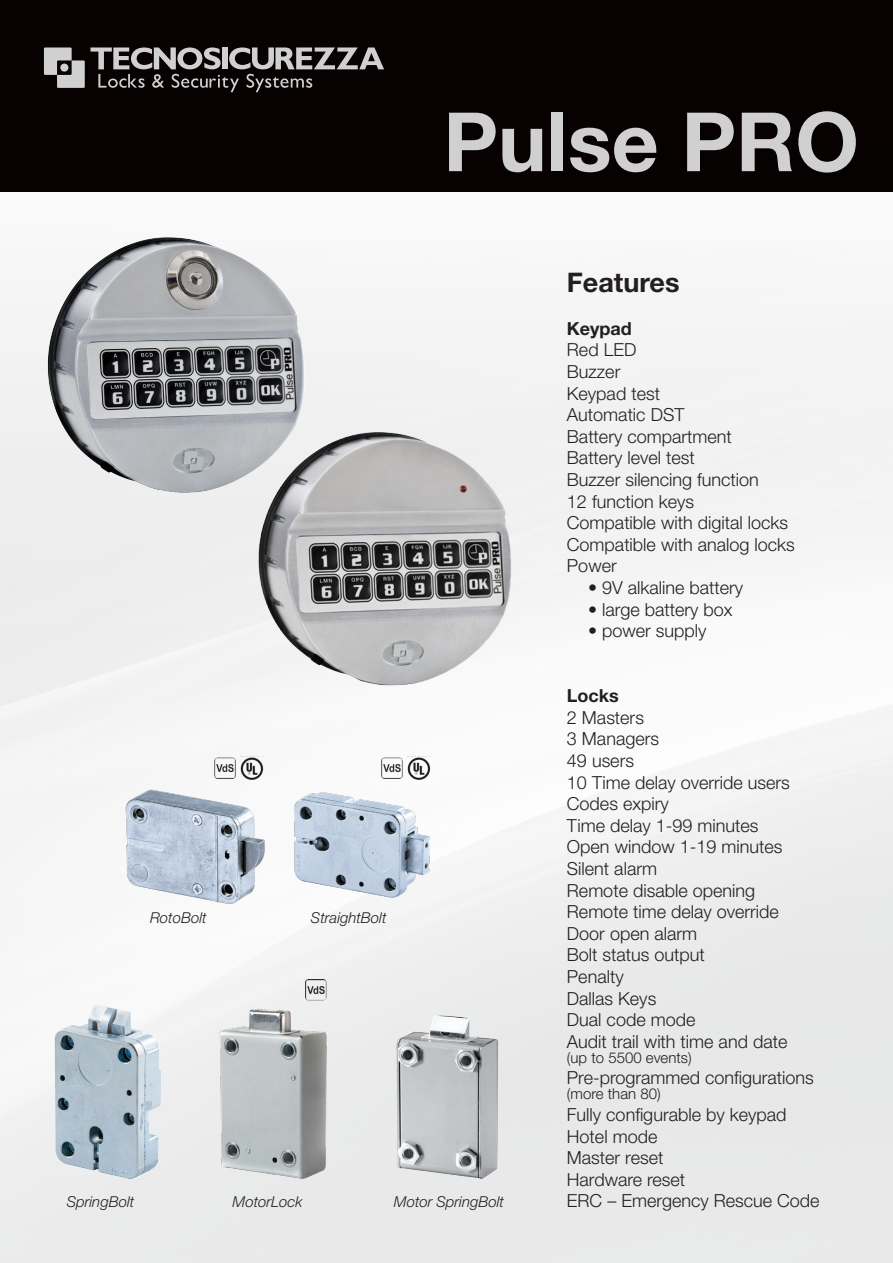
<style>
.page{position:relative;width:893px;height:1263px;background:#fff}
.page>*{position:absolute;margin:0;border:0;box-sizing:border-box;transform-origin:0 0}
.t1{font:700 81.9px "Helvetica Neue LT Std";color:#d1d0d1}
.t2{font:700 27px "Helvetica Neue LT Std";color:#231f20}
.t3{font:300 18px "Helvetica Neue LT Std";color:#231f20}
.t4{font:700 18px "Helvetica Neue LT Std";color:#231f20}
.t5{font:italic 300 15px "Helvetica Neue LT Std";color:#231f20}
.t6{font:300 15px "Helvetica Neue LT Std";color:#231f20}
</style>
<div class="page">
<img style="left:0;top:191px;width:893px;height:1072px">
<img style="left:372px;top:985px;width:148px;height:214px">
<img style="left:203px;top:981px;width:148px;height:218px">
<img style="left:34px;top:988px;width:148px;height:211px">
<img style="left:118px;top:731px;width:149px;height:185px">
<img style="left:288px;top:735px;width:148px;height:181px">
<div style="left:0;top:0;width:893px;height:191px;background:#080302"></div>
<img style="left:243px;top:426px;width:283px;height:271px">
<img style="left:40px;top:217px;width:273px;height:288px">
<svg style="left:44px;top:47px;width:340px;height:45px"></svg>
<div style="left:60px;top:64px;width:8px;height:8px;background:#d1d0d1;border-radius:50%"></div>
<img style="left:305px;top:979px;width:21px;height:21px">
<img style="left:214px;top:757px;width:53px;height:23px">
<img style="left:381px;top:757px;width:53px;height:23px">
<p class="t1" style="left:443px;top:91px;width:417px">Pulse PRO</p>
<p class="t5" style="left:150px;top:909px;width:58px">RotoBolt</p>
<p class="t5" style="left:311px;top:909px;width:77px">StraightBolt</p>
<p class="t5" style="left:67px;top:1192px;width:69px">SpringBolt</p>
<p class="t5" style="left:233px;top:1192px;width:71px">MotorLock</p>
<p class="t5" style="left:394px;top:1192px;width:112px">Motor SpringBolt</p>
<p class="t2" style="left:567px;top:265px;width:114px">Features</p>
<p class="t4" style="left:567px;top:317px;width:66px">Keypad</p>
<p class="t3" style="left:567px;top:339px;width:71px">Red LED</p>
<p class="t3" style="left:567px;top:361px;width:55px">Buzzer</p>
<p class="t3" style="left:567px;top:382px;width:95px">Keypad test</p>
<p class="t3" style="left:567px;top:404px;width:119px">Automatic DST</p>
<p class="t3" style="left:567px;top:425px;width:166px">Battery compartment</p>
<p class="t3" style="left:567px;top:447px;width:129px">Battery level test</p>
<p class="t3" style="left:567px;top:469px;width:193px">Buzzer silencing function</p>
<p class="t3" style="left:567px;top:490px;width:129px">12 function keys</p>
<p class="t3" style="left:567px;top:512px;width:223px">Compatible with digital locks</p>
<p class="t3" style="left:567px;top:533px;width:229px">Compatible with analog locks</p>
<p class="t3" style="left:567px;top:555px;width:51px">Power</p>
<p class="t3" style="left:588px;top:577px;width:157px">• 9V alkaline battery</p>
<p class="t3" style="left:588px;top:598px;width:146px">• large battery box</p>
<p class="t3" style="left:588px;top:620px;width:120px">• power supply</p>
<p class="t4" style="left:567px;top:684px;width:54px">Locks</p>
<p class="t3" style="left:567px;top:706px;width:79px">2 Masters</p>
<p class="t3" style="left:567px;top:728px;width:94px">3 Managers</p>
<p class="t3" style="left:567px;top:749px;width:69px">49 users</p>
<p class="t3" style="left:567px;top:771px;width:224px">10 Time delay override users</p>
<p class="t3" style="left:567px;top:793px;width:103px">Codes expiry</p>
<p class="t3" style="left:567px;top:814px;width:193px">Time delay 1-99 minutes</p>
<p class="t3" style="left:567px;top:836px;width:217px">Open window 1-19 minutes</p>
<p class="t3" style="left:567px;top:857px;width:92px">Silent alarm</p>
<p class="t3" style="left:567px;top:879px;width:190px">Remote disable opening</p>
<p class="t3" style="left:567px;top:901px;width:213px">Remote time delay override</p>
<p class="t3" style="left:567px;top:922px;width:132px">Door open alarm</p>
<p class="t3" style="left:567px;top:944px;width:139px">Bolt status output</p>
<p class="t3" style="left:567px;top:965px;width:58px">Penalty</p>
<p class="t3" style="left:567px;top:987px;width:91px">Dallas Keys</p>
<p class="t3" style="left:567px;top:1009px;width:130px">Dual code mode</p>
<p class="t3" style="left:567px;top:1030px;width:222px">Audit trail with time and date</p>
<p class="t6" style="left:567px;top:1048px;width:126px">(up to 5500 events)</p>
<p class="t3" style="left:567px;top:1067px;width:248px">Pre-programmed configurations</p>
<p class="t6" style="left:567px;top:1085px;width:95px">(more than 80)</p>
<p class="t3" style="left:567px;top:1103px;width:221px">Fully configurable by keypad</p>
<p class="t3" style="left:567px;top:1125px;width:92px">Hotel mode</p>
<p class="t3" style="left:567px;top:1147px;width:98px">Master reset</p>
<p class="t3" style="left:567px;top:1168px;width:120px">Hardware reset</p>
<p class="t3" style="left:567px;top:1190px;width:254px">ERC – Emergency Rescue Code</p>
</div>
